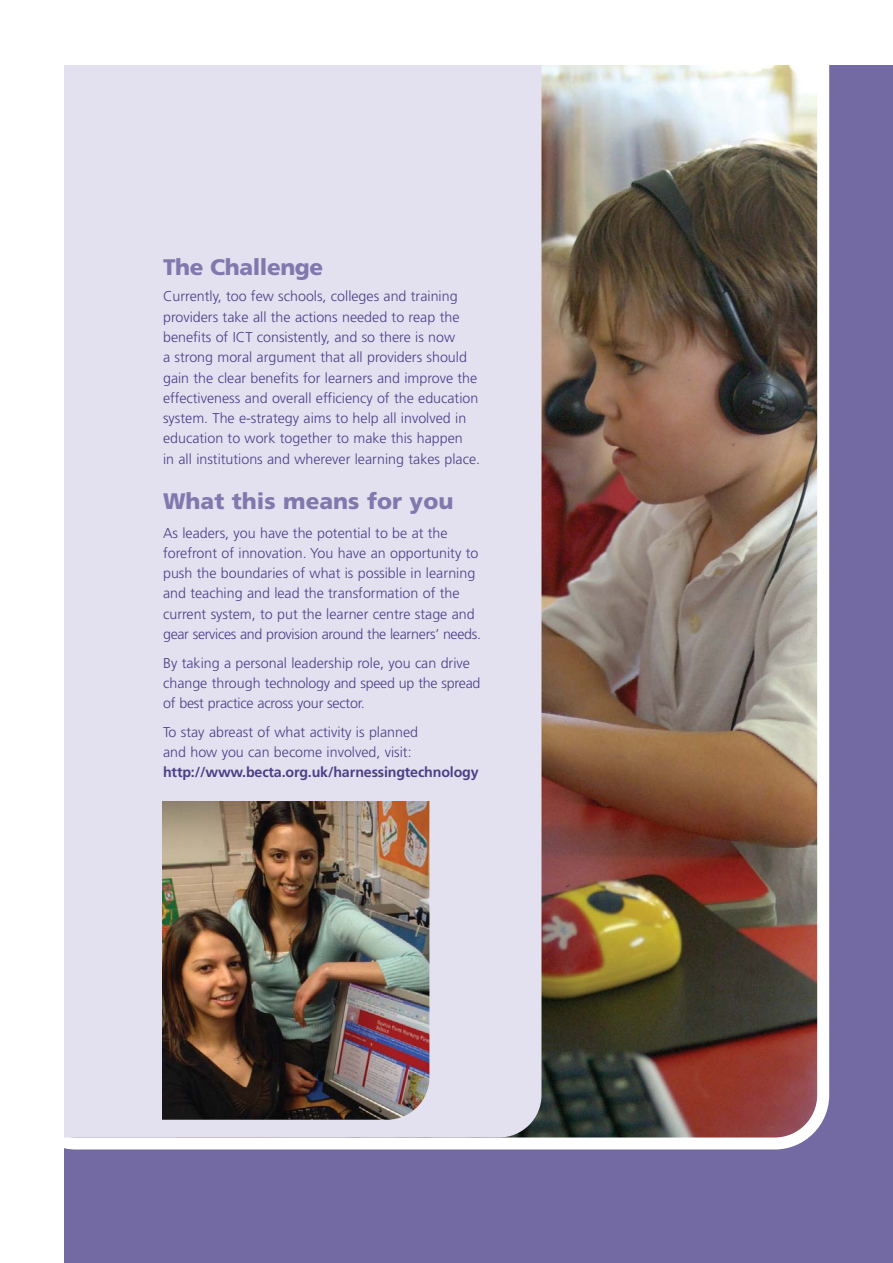
<style>
.page{position:relative;width:893px;height:1263px;background:#fff}
.page>*{position:absolute;margin:0;border:0;box-sizing:border-box;transform-origin:0 0}
.t1{font:900 22.5px "Frutiger";color:#8179ad}
.t2{font:900 22.5px "Frutiger";letter-spacing:-.02em;color:#8179ad}
.t3{font:300 14.25px/20.2px "Frutiger";color:#4b4088}
.t4{font:700 14.25px "Frutiger";letter-spacing:-.01em;color:#4b4088}
</style>
<div class="page">
<div style="left:51px;top:1px;width:842px;height:1262px;background:#736aa4"></div>
<img style="left:64px;top:65px;width:765px;height:1084px">
<div style="left:6px;top:12px;width:535px;height:1125px;background:#e3e1f0;border-radius:43px"></div>
<img style="left:162px;top:801px;width:267px;height:319px">
<div style="left:0;top:1px;width:893px;height:64px;background:#fff"></div>
<div style="left:0;top:1px;width:64px;height:1262px;background:#fff"></div>
<h1 class="t2" style="left:163px;top:258px;width:162px">The Challenge</h1>
<p class="t3" style="left:163px;top:287px;width:319px">Currently, too few schools, colleges and training providers take all the actions needed to reap the benefits of ICT consistently, and so there is now<br>a strong moral argument that all providers should gain the clear benefits for learners and improve the effectiveness and overall efficiency of the education system. The e-strategy aims to help all involved in education to work together to make this happen<br>in all institutions and wherever learning takes place.</p>
<h1 class="t1" style="left:163px;top:492px;width:292px">What this means for you</h1>
<p class="t3" style="left:163px;top:523px;width:319px">As leaders, you have the potential to be at the forefront of innovation. You have an opportunity to push the boundaries of what is possible in learning and teaching and lead the transformation of the current system, to put the learner centre stage and gear services and provision around the learners’ needs.</p>
<p class="t3" style="left:163px;top:653px;width:319px">By taking a personal leadership role, you can drive change through technology and speed up the spread of best practice across your sector.</p>
<p class="t3" style="left:163px;top:723px;width:257px">To stay abreast of what activity is planned and how you can become involved, visit:</p>
<p class="t4" style="left:163px;top:767px;width:317px">http://www.becta.org.uk/harnessingtechnology</p>
</div>
